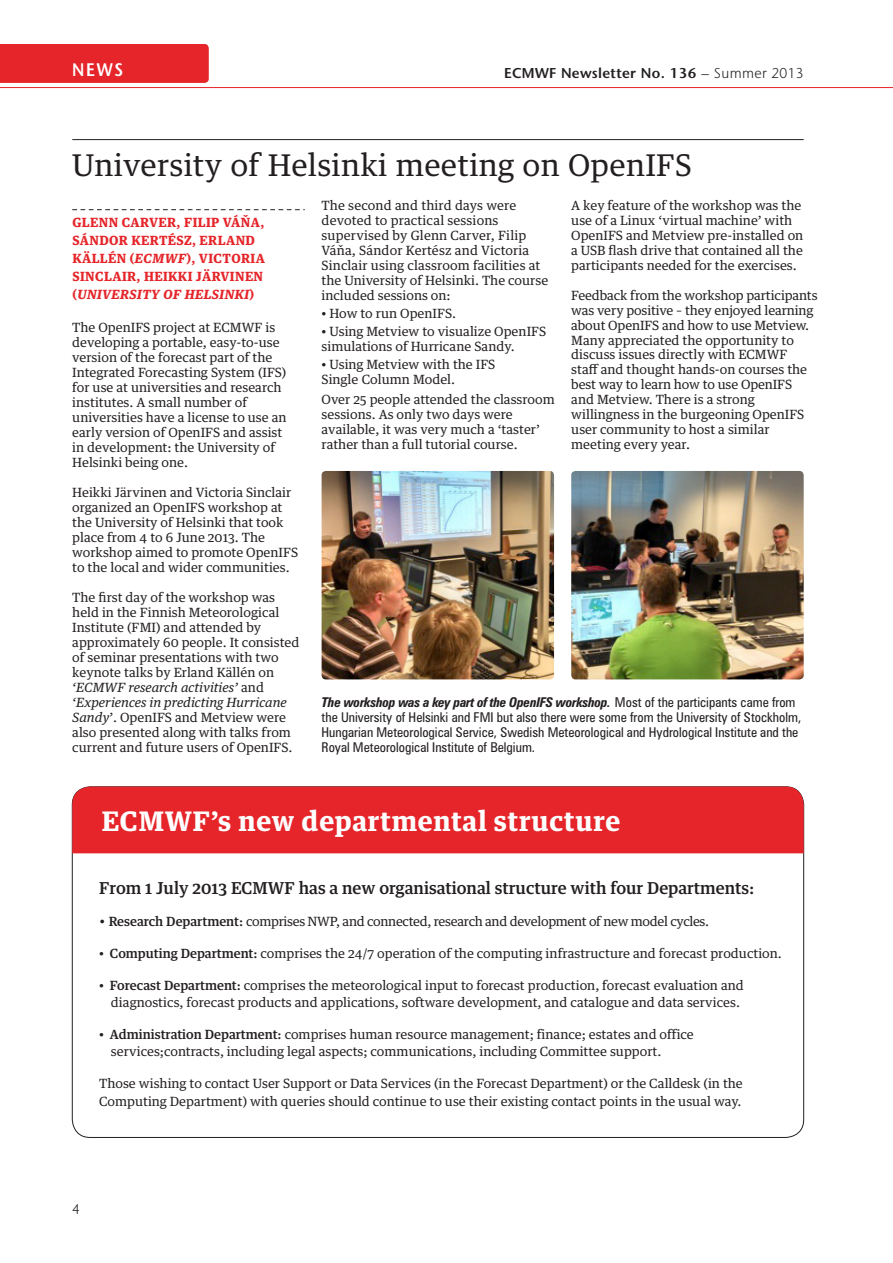
<style>
.page{position:relative;width:893px;height:1263px;background:#fff}
.page>*{position:absolute;margin:0;border:0;box-sizing:border-box;transform-origin:0 0}
.t1{font:30px "Guardian Text Egyp";letter-spacing:.01em;color:#231f20}
.t2{font:700 27px "Guardian Text Egyp";letter-spacing:.025em;color:#fff}
.t3{font:600 18.15px "Stone Sans IIITC Pro";color:#fff;scale:.91 1}
.t4{font:500 16.5px "Guardian Text Egyp";color:#231f20}
.t5{font:600 14.25px "Stone Sans IIITC Pro";letter-spacing:.025em;color:#231f20}
.t6{font:300 14.25px "Stone Sans IIITC Pro";color:#231f20}
.t7{font:condensed 13.5px/15px "Zurich BT";color:#231f20}
.t8{font:12.75px/15px "Guardian Text Egyp";color:#231f20}
.t9{font:700 12.75px/18px "Guardian Text Egyp";letter-spacing:.03em;color:#e5252a}
.t10{font:12.75px "Guardian Text Egyp";letter-spacing:-.025em;color:#231f20}
.s1{font-weight:300}
.s2{font-style:italic}
.s3{font-weight:700;font-style:italic}
.s4{font-family:"Stone Sans IIITC Pro";font-weight:300}
.s5{font-weight:500}
</style>
<div class="page">
<div style="left:0;top:44px;width:209px;height:39px;background:#e5252a"></div>
<hr style="left:0;top:87px;width:893px;height:1px;background:#e5252a">
<div style="left:72px;top:787px;width:732px;height:66px;background:#e5252a"></div>
<svg style="left:72px;top:209px;width:233px;height:1px"></svg>
<hr style="left:72px;top:139px;width:732px;height:1px;background:#231f20">
<img style="left:322px;top:471px;width:232px;height:208px">
<img style="left:571px;top:471px;width:233px;height:208px">
<h3 class="t3" style="left:72px;top:58px;width:57px">NEWS</h3>
<p class="t5" style="left:504px;top:64px;width:301px">ECMWF Newsletter No. 136 <span class="s1">– Summer 2013</span></p>
<h1 class="t1" style="left:72px;top:140px;width:621px">University of Helsinki meeting on OpenIFS</h1>
<p class="t9" style="left:72px;top:212px;width:194px">GLENN CARVER, FILIP VÁŇA,<br>SÁNDOR KERTÉSZ, ERLAND<br>KÄLLÉN (<span class="s2">ECMWF</span>), VICTORIA<br>SINCLAIR, HEIKKI JÄRVINEN (<span class="s2">UNIVERSITY OF HELSINKI</span>)</p>
<p class="t8" style="left:72px;top:319px;width:216px">The OpenIFS project at ECMWF is developing a portable, easy-to-use version of the forecast part of the Integrated Forecasting System (IFS) for use at universities and research institutes. A small number of universities have a license to use an early version of OpenIFS and assist in development: the University of Helsinki being one.</p>
<p class="t8" style="left:72px;top:484px;width:227px">Heikki Järvinen and Victoria Sinclair organized an OpenIFS workshop at the University of Helsinki that took place from 4 to 6 June 2013. The workshop aimed to promote OpenIFS to the local and wider communities.</p>
<p class="t8" style="left:72px;top:589px;width:229px">The first day of the workshop was held in the Finnish Meteorological Institute (FMI) and attended by approximately 60 people. It consisted of seminar presentations with two keynote talks by Erland Källén on <span class="s2">‘ECMWF research activities’</span> and <span class="s2">‘Experiences in predicting Hurricane Sandy</span>’. OpenIFS and Metview were also presented along with talks from current and future users of OpenIFS.</p>
<p class="t8" style="left:322px;top:197px;width:228px">The second and third days were devoted to practical sessions supervised by Glenn Carver, Filip<br>Váňa, Sándor Kertész and Victoria<br>Sinclair using classroom facilities at the University of Helsinki. The course included sessions on:</p>
<p class="t8" style="left:322px;top:305px;width:136px">• How to run OpenIFS.</p>
<p class="t8" style="left:322px;top:323px;width:226px">• Using Metview to visualize OpenIFS simulations of Hurricane Sandy.</p>
<p class="t8" style="left:322px;top:356px;width:175px">• Using Metview with the IFS<br>Single Column Model.</p>
<p class="t8" style="left:322px;top:391px;width:235px">Over 25 people attended the classroom sessions. As only two days were available, it was very much a ‘taster’ rather than a full tutorial course.</p>
<p class="t8" style="left:571px;top:196px;width:234px">A key feature of the workshop was the use of a Linux ‘virtual machine’ with OpenIFS and Metview pre-installed on a USB flash drive that contained all the participants needed for the exercises.</p>
<p class="t8" style="left:571px;top:286px;width:248px">Feedback from the workshop participants was very positive – they enjoyed learning about OpenIFS and how to use Metview.<br>Many appreciated the opportunity to discuss issues directly with ECMWF staff and thought hands-on courses the best way to learn how to use OpenIFS and Metview. There is a strong willingness in the burgeoning OpenIFS user community to host a similar meeting every year.</p>
<p class="t7" style="left:322px;top:695px;width:481px"><span class="s3">The workshop was a key part of the OpenIFS workshop.</span> Most of the participants came from the University of Helsinki and FMI but also there were some from the University of Stockholm, Hungarian Meteorological Service, Swedish Meteorological and Hydrological Institute and the Royal Meteorological Institute of Belgium.</p>
<h2 class="t2" style="left:102px;top:799px;width:520px">ECMWF’S NEW DEPARTMENTAL STRUCTURE</h2>
<p class="t4" style="left:99px;top:874px;width:657px">From 1 July 2013 ECMWF has a new organisational structure with four Departments:</p>
<p class="t10" style="left:99px;top:910px;width:611px"><span class="s4">•</span> <span class="s5">Research Department:</span> comprises NWP, and connected, research and development of new model cycles.</p>
<p class="t8" style="left:99px;top:944px;width:684px"><span class="s5">• Computing Department:</span> comprises the 24/7 operation of the computing infrastructure and forecast production.</p>
<p class="t8" style="left:111px;top:975px;width:634px;line-height:17.1px;text-indent:-12px"><span class="s5">• Forecast Department:</span> comprises the meteorological input to forecast production, forecast evaluation and diagnostics, forecast products and applications, software development, and catalogue and data services.</p>
<p class="t8" style="left:111px;top:1025px;width:584px;line-height:17.1px;text-indent:-12px"><span class="s5">• Administration Department:</span> comprises human resource management; finance; estates and office services;contracts, including legal aspects; communications, including Committee support.</p>
<p class="t8" style="left:99px;top:1074px;width:645px;line-height:17.1px">Those wishing to contact User Support or Data Services (in the Forecast Department) or the Calldesk (in the<br>Computing Department) with queries should continue to use their existing contact points in the usual way.</p>
<p class="t6" style="left:72px;top:1200px;width:9px">4</p>
</div>
